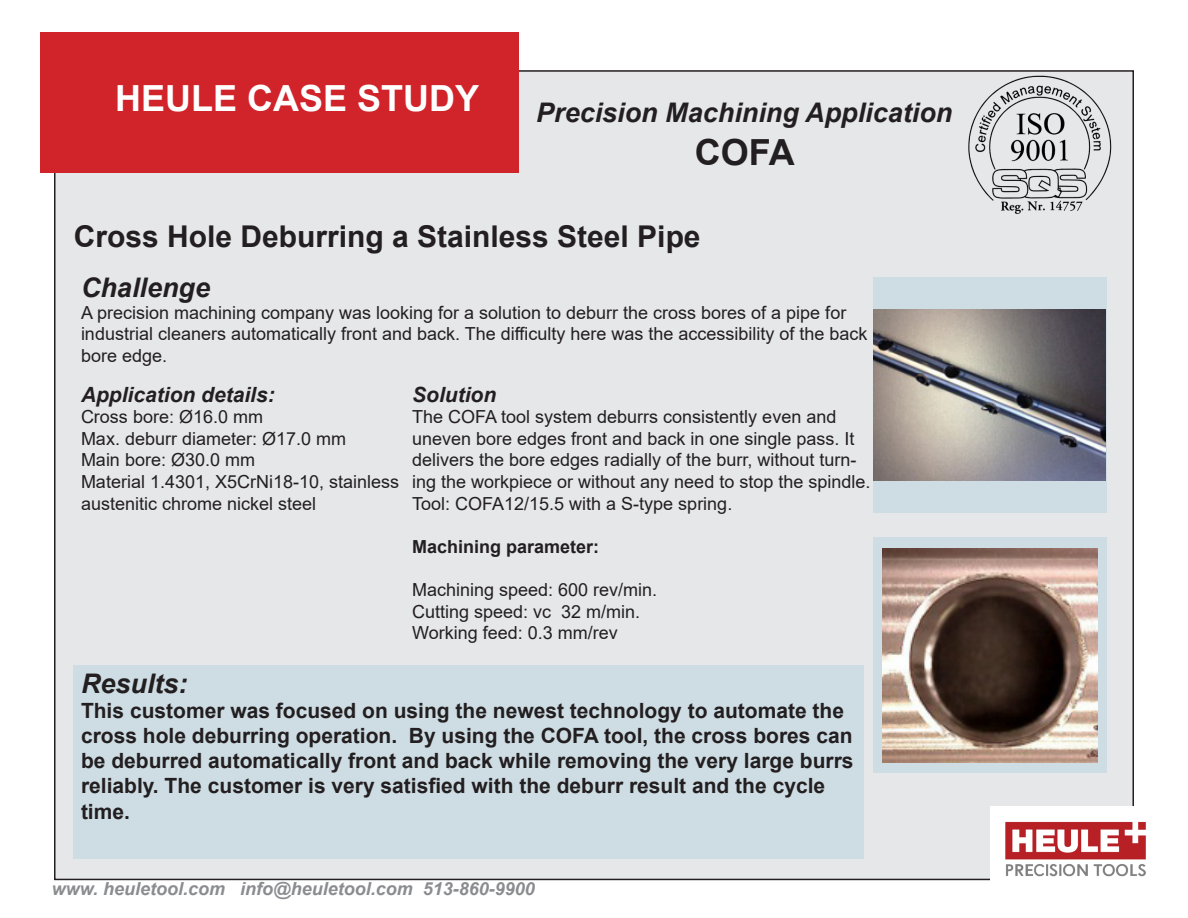
<style>
.page{position:relative;width:1188px;height:918px;background:#fff}
.page>*{position:absolute;margin:0;border:0;box-sizing:border-box;transform-origin:0 0}
.t1{font:700 36px "Arial";color:#fff}
.t2{font:700 36px "Arial";color:#231f20}
.t3{font:700 30px "Arial";color:#231f20}
.t4{font:italic 700 27px "Arial";color:#231f20}
.t5{font:700 21px/25.2px "Arial";color:#231f20}
.t6{font:italic 700 21px "Arial";color:#231f20}
.t7{font:18px/21.6px "Arial";color:#231f20}
.t8{font:italic 700 18px "Arial";color:#8a8c8f}
.t9{font:700 18px "Arial";color:#231f20}
</style>
<div class="page">
<div style="left:55px;top:71px;width:1078px;height:808px;background:#e6e7e9"></div>
<div style="left:40px;top:32px;width:478px;height:141px;background:#d1232a"></div>
<div style="left:873px;top:278px;width:234px;height:235px;background:#cedde4"></div>
<img style="left:873px;top:310px;width:233px;height:171px">
<img style="left:991px;top:806px;width:155px;height:73px">
<div style="left:873px;top:538px;width:234px;height:235px;background:#cedde4"></div>
<img style="left:883px;top:548px;width:214px;height:215px">
<div style="left:74px;top:666px;width:790px;height:193px;background:#cedde4"></div>
<img style="left:968px;top:75px;width:144px;height:139px">
<p class="t1" style="left:115px;top:73px;width:366px">HEULE CASE STUDY</p>
<p class="t4" style="left:536px;top:95px;width:418px">Precision Machining Application</p>
<p class="t2" style="left:695px;top:127px;width:101px">COFA</p>
<p class="t3" style="left:74px;top:215px;width:628px">Cross Hole Deburring a Stainless Steel Pipe</p>
<p class="t4" style="left:81px;top:270px;width:131px">Challenge</p>
<p class="t7" style="left:81px;top:302px;width:788px">A precision machining company was looking for a solution to deburr the cross bores of a pipe for industrial cleaners automatically front and back. The difficulty here was the accessibility of the back bore edge.</p>
<p class="t6" style="left:81px;top:380px;width:195px">Application details:</p>
<p class="t7" style="left:81px;top:406px;width:184px">Cross bore: Ø16.0 mm</p>
<p class="t7" style="left:81px;top:428px;width:267px">Max. deburr diameter: Ø17.0 mm</p>
<p class="t7" style="left:81px;top:449px;width:176px">Main bore: Ø30.0 mm</p>
<p class="t7" style="left:81px;top:471px;width:320px">Material 1.4301, X5CrNi18-10, stainless austenitic chrome nickel steel</p>
<p class="t6" style="left:412px;top:380px;width:85px">Solution</p>
<p class="t7" style="left:412px;top:406px;width:460px">The COFA tool system deburrs consistently even and uneven bore edges front and back in one single pass. It delivers the bore edges radially of the burr, without turn&shy;ing the workpiece or without any need to stop the spindle.</p>
<p class="t7" style="left:412px;top:492px;width:322px">Tool: COFA12/15.5 with a S-type spring.</p>
<p class="t9" style="left:412px;top:534px;width:189px">Machining parameter:</p>
<p class="t7" style="left:412px;top:579px;width:247px">Machining speed: 600 rev/min.</p>
<p class="t7" style="left:412px;top:600px;width:230px">Cutting speed: vc 32 m/min.</p>
<p class="t7" style="left:412px;top:622px;width:207px">Working feed: 0.3 mm/rev</p>
<p class="t4" style="left:81px;top:665px;width:108px">Results:</p>
<p class="t5" style="left:81px;top:698px;width:774px">This customer was focused on using the newest technology to automate the cross hole deburring operation. By using the COFA tool, the cross bores can be deburred automatically front and back while removing the very large burrs reliably. The customer is very satisfied with the deburr result and the cycle time.</p>
<p class="t8" style="left:52px;top:877px;width:485px">www. heuletool.com info@heuletool.com 513-860-9900</p>
</div>
